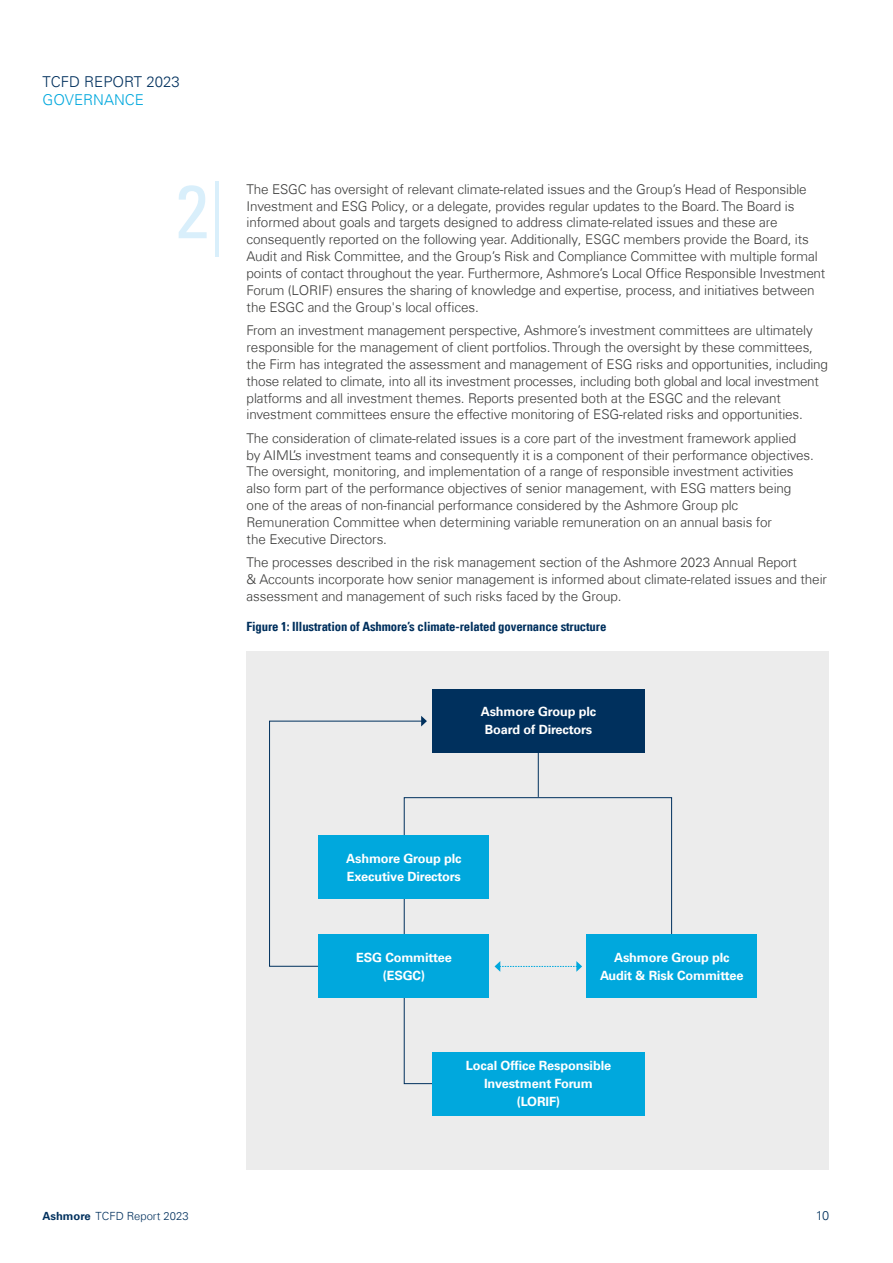
<style>
.page{position:relative;width:893px;height:1263px;background:#fff}
.page>*{position:absolute;margin:0;border:0;box-sizing:border-box;transform-origin:0 0}
.t1{font:condensed 75px "Univers Com 57";color:#d9effb}
.t2{font:300 15px "Univers Com 45";color:#00305d}
.t3{font:300 15px "Univers Com 45";color:#00a8dd}
.t4{font:300 13.5px/16.8px "Univers Com 45";letter-spacing:-.01em;color:#3c3c3b}
.t5{font:700 12.75px/18px "Univers Com 65";letter-spacing:-.01em;color:#fff;text-align:center}
.t6{font:12.75px "Univers Com 67 Bold Cond";letter-spacing:-.01em;color:#00305d}
.t7{font:300 12.75px "Univers Com 45";color:#00305d}
.t8{font:300 11.25px "Univers Com 45";color:#00305d}
.s1{font-family:"Univers Com 47 Light Cond";font-stretch:normal}
.s2{font-family:"Univers Com 65";font-weight:700}
</style>
<div class="page">
<div style="left:247px;top:651px;width:582px;height:518px;background:#ececec"></div>
<svg style="left:404px;top:797px;width:268px;height:287px"></svg>
<div style="left:587px;top:934px;width:170px;height:64px;background:#00a8dd"></div>
<div style="left:432px;top:1052px;width:213px;height:63px;background:#00a8dd"></div>
<hr style="left:538px;top:720px;width:1px;height:77px;background:#00305d">
<svg style="left:269px;top:716px;width:158px;height:251px"></svg>
<svg style="left:495px;top:961px;width:87px;height:11px"></svg>
<div style="left:319px;top:835px;width:170px;height:64px;background:#00a8dd"></div>
<div style="left:319px;top:934px;width:170px;height:64px;background:#00a8dd"></div>
<div style="left:432px;top:689px;width:213px;height:64px;background:#00305d"></div>
<p class="t2" style="left:43px;top:73px;width:139px">TCFD REPORT 2023</p>
<p class="t3" style="left:43px;top:91px;width:103px">GOVERNANCE</p>
<h1 class="t1" style="left:175px;top:164px;width:51px">2<span class="s1">|</span></h1>
<p class="t4" style="left:247px;top:180px;width:580px">The ESGC has oversight of relevant climate-related issues and the Group’s Head of Responsible Investment and ESG Policy, or a delegate, provides regular updates to the Board. The Board is informed about goals and targets designed to address climate-related issues and these are consequently reported on the following year. Additionally, ESGC members provide the Board, its Audit and Risk Committee, and the Group’s Risk and Compliance Committee with multiple formal points of contact throughout the year. Furthermore, Ashmore’s Local Office Responsible Investment Forum (LORIF) ensures the sharing of knowledge and expertise, process, and initiatives between the ESGC and the Group's local offices.</p>
<p class="t4" style="left:247px;top:322px;width:583px">From an investment management perspective, Ashmore’s investment committees are ultimately responsible for the management of client portfolios. Through the oversight by these committees, the Firm has integrated the assessment and management of ESG risks and opportunities, including those related to climate, into all its investment processes, including both global and local investment platforms and all investment themes. Reports presented both at the ESGC and the relevant investment committees ensure the effective monitoring of ESG-related risks and opportunities.</p>
<p class="t4" style="left:247px;top:429px;width:569px">The consideration of climate-related issues is a core part of the investment framework applied<br>by AIML’s investment teams and consequently it is a component of their performance objectives.<br>The oversight, monitoring, and implementation of a range of responsible investment activities also form part of the performance objectives of senior management, with ESG matters being one of the areas of non-financial performance considered by the Ashmore Group plc Remuneration Committee when determining variable remuneration on an annual basis for<br>the Executive Directors.</p>
<p class="t4" style="left:247px;top:554px;width:582px">The processes described in the risk management section of the Ashmore 2023 Annual Report<br>&amp; Accounts incorporate how senior management is informed about climate-related issues and their assessment and management of such risks faced by the Group.</p>
<p class="t6" style="left:247px;top:618px;width:361px">Figure 1: Illustration of Ashmore’s climate-related governance structure</p>
<p class="t5" style="left:481px;top:703px;width:117px">Ashmore Group plc<br>Board of Directors</p>
<p class="t5" style="left:346px;top:849px;width:117px;text-align:left">Ashmore Group plc<br>Executive Directors</p>
<p class="t5" style="left:356px;top:948px;width:97px">ESG Committee (ESGC)</p>
<p class="t5" style="left:600px;top:948px;width:145px">Ashmore Group plc<br>Audit &amp; Risk Committee</p>
<p class="t5" style="left:466px;top:1057px;width:147px">Local Office Responsible<br>Investment Forum (LORIF)</p>
<p class="t8" style="left:43px;top:1209px;width:148px"><span class="s2">Ashmore</span> TCFD Report 2023</p>
<p class="t7" style="left:816px;top:1208px;width:15px">10</p>
</div>
